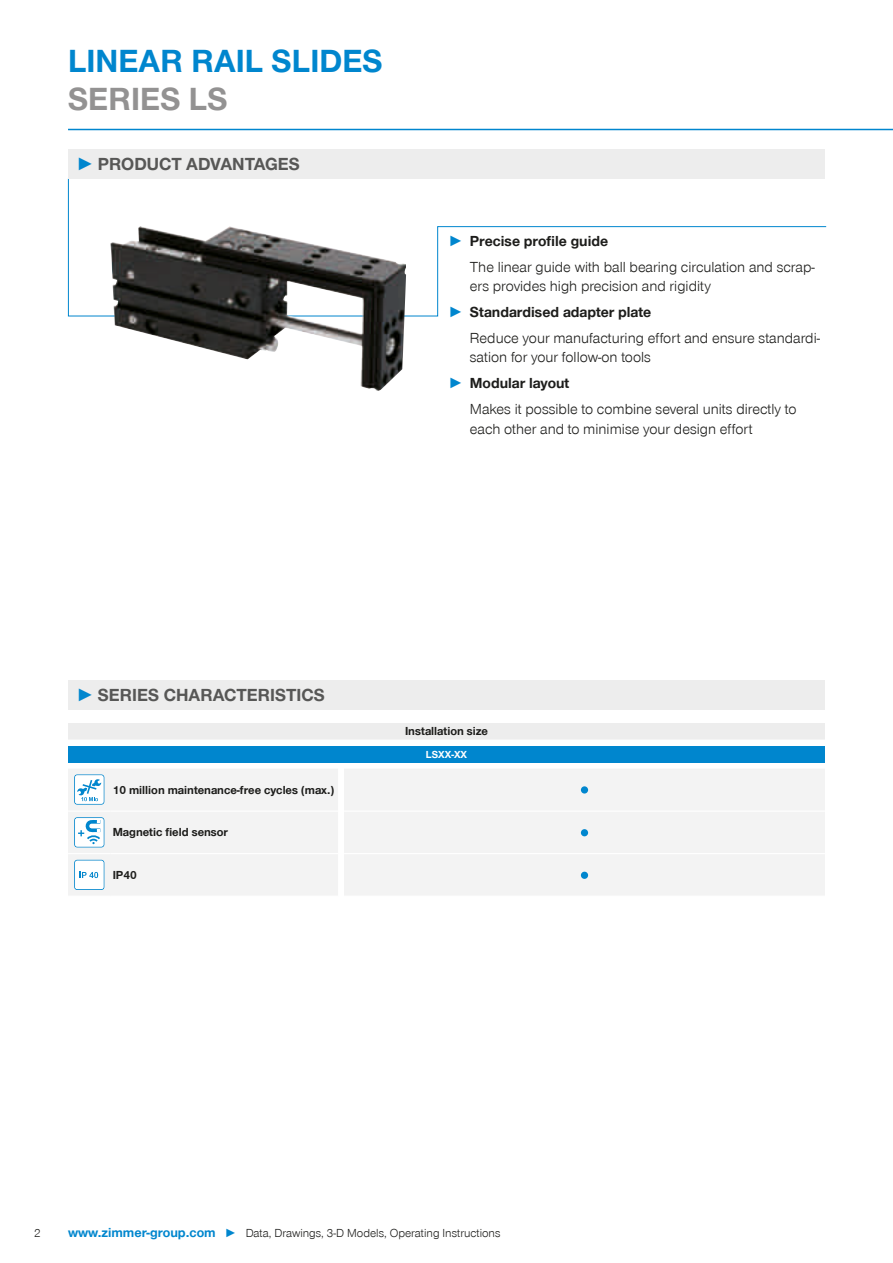
<style>
.page{position:relative;width:893px;height:1263px;background:#fff}
.page>*{position:absolute;margin:0;border:0;box-sizing:border-box;transform-origin:0 0}
.CB_AF_Headline_22_25{font:700 33px/37.5px "Zimmer Group Sans Global";color:#0086ce}
.t1{font:700 18px "Zimmer Group Sans Global";color:#575756}
.CB_AF_Prodvort_Body{font:300 15px/19.5px "Zimmer Group Sans Global";color:#1d1d1b}
.t2{font:700 15px "Zimmer Group Sans Global";color:#1d1d1b}
.CB_AF_Seitenzahl_lin{font:300 12px "Zimmer Group Sans Global";color:#1d1d1b}
.CB_AF_Tab_Bestellnum{font:700 12px "Zimmer Group Sans Global";color:#1d1d1b}
.CB_AF_Fußnote_zentri{font:700 12px "Zimmer Group Sans Global";color:#1d1d1b}
.CB_AF_Fußnote_zentri-2{font:700 10.5px "Zimmer Group Sans Global";color:#fff}
.s1{color:#939292}
.s2{font-family:"Zimmer Group Sans";color:#0086ce}
.s3{font-weight:700;font-size:13.5px;color:#0086ce}
.s4{color:#0086ce}
</style>
<div class="page">
<svg style="left:68px;top:179px;width:759px;height:138px"></svg>
<img style="left:111px;top:226px;width:295px;height:165px">
<hr style="left:68px;top:129px;width:825px;height:1px;background:#0086ce">
<div style="left:68px;top:680px;width:757px;height:30px;background:#ededed"></div>
<div style="left:68px;top:722px;width:757px;height:17px;background:#ededed"></div>
<svg style="left:68px;top:739px;width:757px;height:156px"></svg>
<div style="left:581px;top:872px;width:7px;height:7px;background:#0086ce;border-radius:50%"></div>
<div style="left:68px;top:149px;width:757px;height:30px;background:#ededed"></div>
<p class="CB_AF_Headline_22_25" style="left:68px;top:42px;width:316px">LINEAR RAIL SLIDES<br><span class="s1">SERIES LS</span></p>
<p class="t1" style="left:77px;top:153px;width:225px"><span class="s2">►</span> PRODUCT ADVANTAGES</p>
<p class="t2" style="left:449px;top:232px;width:161px"><span class="s2">►</span> Precise profile guide</p>
<p class="CB_AF_Prodvort_Body" style="left:470px;top:257px;width:346px">The linear guide with ball bearing circulation and scrap&shy;ers provides high precision and rigidity</p>
<p class="t2" style="left:449px;top:303px;width:204px"><span class="s2">►</span> Standardised adapter plate</p>
<p class="CB_AF_Prodvort_Body" style="left:470px;top:328px;width:352px">Reduce your manufacturing effort and ensure standardi&shy;sation for your follow-on tools</p>
<p class="t2" style="left:449px;top:374px;width:122px"><span class="s2">►</span> Modular layout</p>
<p class="CB_AF_Prodvort_Body" style="left:470px;top:399px;width:328px">Makes it possible to combine several units directly to each other and to minimise your design effort</p>
<p class="t1" style="left:77px;top:684px;width:250px"><span class="s2">►</span> SERIES CHARACTERISTICS</p>
<p class="CB_AF_Tab_Bestellnum" style="left:113px;top:782px;width:223px">10 million maintenance-free cycles (max.)</p>
<p class="CB_AF_Tab_Bestellnum" style="left:113px;top:825px;width:117px">Magnetic field sensor</p>
<p class="CB_AF_Tab_Bestellnum" style="left:113px;top:868px;width:26px">IP40</p>
<p class="CB_AF_Fußnote_zentri" style="left:405px;top:724px;width:84px">Installation size</p>
<p class="CB_AF_Fußnote_zentri-2" style="left:426px;top:748px;width:43px">LSXX-XX</p>
<p class="CB_AF_Seitenzahl_lin" style="left:34px;top:1226px;width:8px">2</p>
<p class="CB_AF_Seitenzahl_lin" style="left:68px;top:1226px;width:434px"><span class="s3">www.zimmer-group.com</span> <span class="s4">►</span> Data, Drawings, 3-D Models, Operating Instructions</p>
</div>
